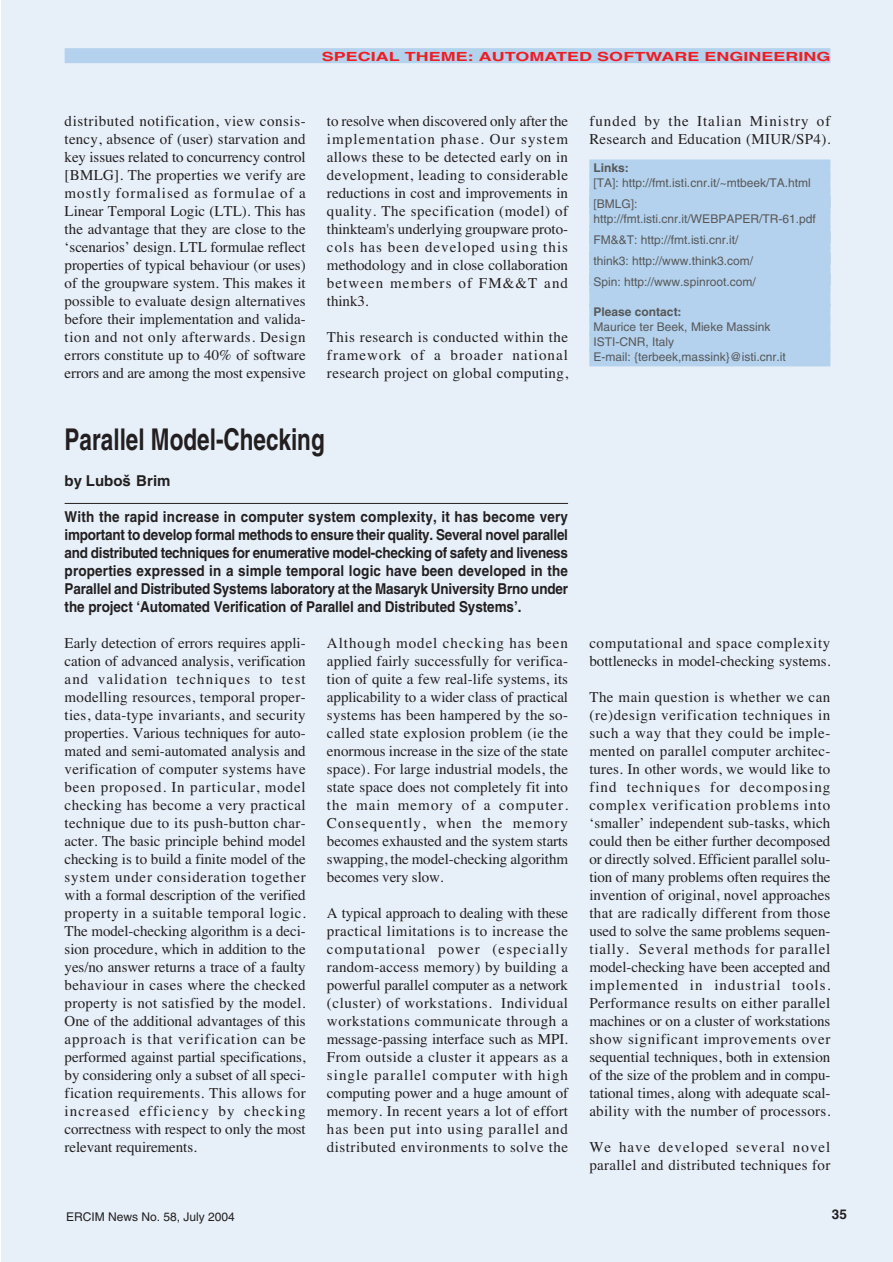
<style>
.page{position:relative;width:893px;height:1262px;background:#fff}
.page>*{position:absolute;margin:0;border:0;box-sizing:border-box;transform-origin:0 0}
.t1{font:700 30px "Helvetica";color:#231f20;scale:.75 1}
.t2{font:15px/18px "Times";letter-spacing:.02em;color:#231f20;text-align:justify}
.t3{font:700 15px/18px "Helvetica";letter-spacing:-.005em;color:#231f20;text-align:justify;scale:.9 1}
.t4{font:15px/18px "Times";color:#231f20}
.t5{font:15px/18px "Times";letter-spacing:.045em;color:#231f20}
.t6{font:700 15px "Helvetica";letter-spacing:-.005em;color:#231f20}
.t7{font:700 13.5px "Helvetica";color:#231f20}
.t8{font:700 12.6px "Helvetica";color:#ee1d23;scale:1.43 1}
.t9{font:12px/21px "Helvetica";color:#57585a}
.t10{font:12px "Helvetica";color:#231f20}
.t11{font:700 12px "Helvetica";color:#57585a}
.s1{font-family:"Helvetica CE"}
</style>
<div class="page">
<div style="left:1px;top:0;width:891px;height:1262px;background:#e7f0f9"></div>
<div style="left:65px;top:48px;width:765px;height:15px;background:#b4d2ed"></div>
<hr style="left:65px;top:503px;width:503px;height:1px;background:#231f20">
<div style="left:589px;top:159px;width:241px;height:18px;background:#b4d2ed"></div>
<div style="left:589px;top:174px;width:241px;height:18px;background:#b4d2ed"></div>
<div style="left:589px;top:189px;width:241px;height:18px;background:#b4d2ed"></div>
<div style="left:589px;top:195px;width:241px;height:18px;background:#b4d2ed"></div>
<div style="left:589px;top:210px;width:241px;height:18px;background:#b4d2ed"></div>
<div style="left:589px;top:225px;width:241px;height:18px;background:#b4d2ed"></div>
<div style="left:589px;top:231px;width:241px;height:18px;background:#b4d2ed"></div>
<div style="left:589px;top:246px;width:241px;height:18px;background:#b4d2ed"></div>
<div style="left:589px;top:252px;width:241px;height:18px;background:#b4d2ed"></div>
<div style="left:589px;top:267px;width:241px;height:18px;background:#b4d2ed"></div>
<div style="left:589px;top:273px;width:241px;height:18px;background:#b4d2ed"></div>
<div style="left:589px;top:288px;width:241px;height:18px;background:#b4d2ed"></div>
<div style="left:589px;top:303px;width:241px;height:18px;background:#b4d2ed"></div>
<div style="left:589px;top:318px;width:241px;height:18px;background:#b4d2ed"></div>
<div style="left:589px;top:333px;width:241px;height:18px;background:#b4d2ed"></div>
<div style="left:589px;top:348px;width:241px;height:18px;background:#b4d2ed"></div>
<p class="t8" style="left:322px;top:52px;width:357px">SPECIAL THEME: AUTOMATED SOFTWARE ENGINEERING</p>
<p class="t2" style="left:65px;top:113px;width:243px">distributed notification, view consis&shy;tency, absence of (user) starvation and key issues related to concurrency control [BMLG]. The properties we verify are mostly formalised as formulae of a Linear Temporal Logic (LTL). This has the advantage that they are close to the ‘scenarios’ design. LTL formulae reflect properties of typical behaviour (or uses) of the groupware system. This makes it possible to evaluate design alternatives before their implementation and valida&shy;tion and not only afterwards. Design errors constitute up to 40% of software errors and are among the most expensive</p>
<p class="t2" style="left:327px;top:113px;width:242px">to resolve when discovered only after the implementation phase. Our system allows these to be detected early on in development, leading to considerable reductions in cost and improvements in quality. The specification (model) of thinkteam's underlying groupware proto&shy;cols has been developed using this methodology and in close collaboration between members of FM&amp;&amp;T and think3.</p>
<p class="t2" style="left:327px;top:329px;width:242px">This research is conducted within the framework of a broader national research project on global computing,</p>
<h1 class="t1" style="left:65px;top:428px;width:348px">Parallel Model-Checking</h1>
<p class="t6" style="left:65px;top:475px;width:107px">by Lubo<span class="s1">š</span> Brim</p>
<p class="t3" style="left:65px;top:509px;width:561px">With the rapid increase in computer system complexity, it has become very important to develop formal methods to ensure their quality. Several novel parallel and distributed techniques for enumerative model-checking of safety and liveness properties expressed in a simple temporal logic have been developed in the Parallel and Distributed Systems laboratory at the Masaryk University Brno under the project ‘Automated Verification of Parallel and Distributed Systems’.</p>
<p class="t2" style="left:65px;top:635px;width:243px">Early detection of errors requires appli&shy;cation of advanced analysis, verification and validation techniques to test modelling resources, temporal proper&shy;ties, data-type invariants, and security properties. Various techniques for auto&shy;mated and semi-automated analysis and verification of computer systems have been proposed. In particular, model checking has become a very practical technique due to its push-button char&shy;acter. The basic principle behind model checking is to build a finite model of the system under consideration together with a formal description of the verified property in a suitable temporal logic.<br>The model-checking algorithm is a deci&shy;sion procedure, which in addition to the yes/no answer returns a trace of a faulty behaviour in cases where the checked property is not satisfied by the model.<br>One of the additional advantages of this approach is that verification can be performed against partial specifications, by considering only a subset of all speci&shy;fication requirements. This allows for increased efficiency by checking correctness with respect to only the most relevant requirements.</p>
<p class="t2" style="left:327px;top:635px;width:243px">Although model checking has been applied fairly successfully for verifica&shy;tion of quite a few real-life systems, its applicability to a wider class of practical systems has been hampered by the so&shy;called state explosion problem (ie the enormous increase in the size of the state space). For large industrial models, the state space does not completely fit into the main memory of a computer.<br>Consequently, when the memory becomes exhausted and the system starts swapping, the model-checking algorithm becomes very slow.</p>
<p class="t2" style="left:327px;top:905px;width:242px">A typical approach to dealing with these practical limitations is to increase the computational power (especially random-access memory) by building a powerful parallel computer as a network (cluster) of workstations. Individual workstations communicate through a message-passing interface such as MPI.<br>From outside a cluster it appears as a single parallel computer with high computing power and a huge amount of memory. In recent years a lot of effort has been put into using parallel and distributed environments to solve the</p>
<p class="t5" style="left:589px;top:113px;width:242px">funded by the Italian Ministry of<br>Research and Education (MIUR/SP4).</p>
<p class="t11" style="left:593px;top:163px;width:37px">Links:</p>
<p class="t9" style="left:593px;top:173px;width:219px">[TA]: http://fmt.isti.cnr.it/~mtbeek/TA.html [BMLG]:</p>
<p class="t9" style="left:593px;top:209px;width:224px">http://fmt.isti.cnr.it/WEBPAPER/TR-61.pdf FM&amp;&amp;T: http://fmt.isti.cnr.it/<br>think3: http://www.think3.com/<br>Spin: http://www.spinroot.com/</p>
<p class="t11" style="left:593px;top:307px;width:90px">Please contact:</p>
<p class="t9" style="left:593px;top:320px;width:194px;line-height:15px">Maurice ter Beek, Mieke Massink<br>ISTI-CNR, Italy<br>E-mail: {terbeek,massink}@isti.cnr.it</p>
<p class="t4" style="left:589px;top:635px;width:242px">computational and space complexity bottlenecks in model-checking systems.</p>
<p class="t2" style="left:589px;top:689px;width:243px">The main question is whether we can (re)design verification techniques in such a way that they could be imple&shy;mented on parallel computer architec&shy;tures. In other words, we would like to find techniques for decomposing complex verification problems into ‘smaller’ independent sub-tasks, which could then be either further decomposed or directly solved. Efficient parallel solu&shy;tion of many problems often requires the invention of original, novel approaches that are radically different from those used to solve the same problems sequen&shy;tially. Several methods for parallel model-checking have been accepted and implemented in industrial tools.<br>Performance results on either parallel machines or on a cluster of workstations show significant improvements over sequential techniques, both in extension of the size of the problem and in compu&shy;tational times, along with adequate scal&shy;ability with the number of processors.</p>
<p class="t2" style="left:589px;top:1139px;width:242px">We have developed several novel parallel and distributed techniques for</p>
<p class="t10" style="left:66px;top:1212px;width:170px">ERCIM News No. 58, July 2004</p>
<p class="t7" style="left:831px;top:1208px;width:17px">35</p>
</div>
